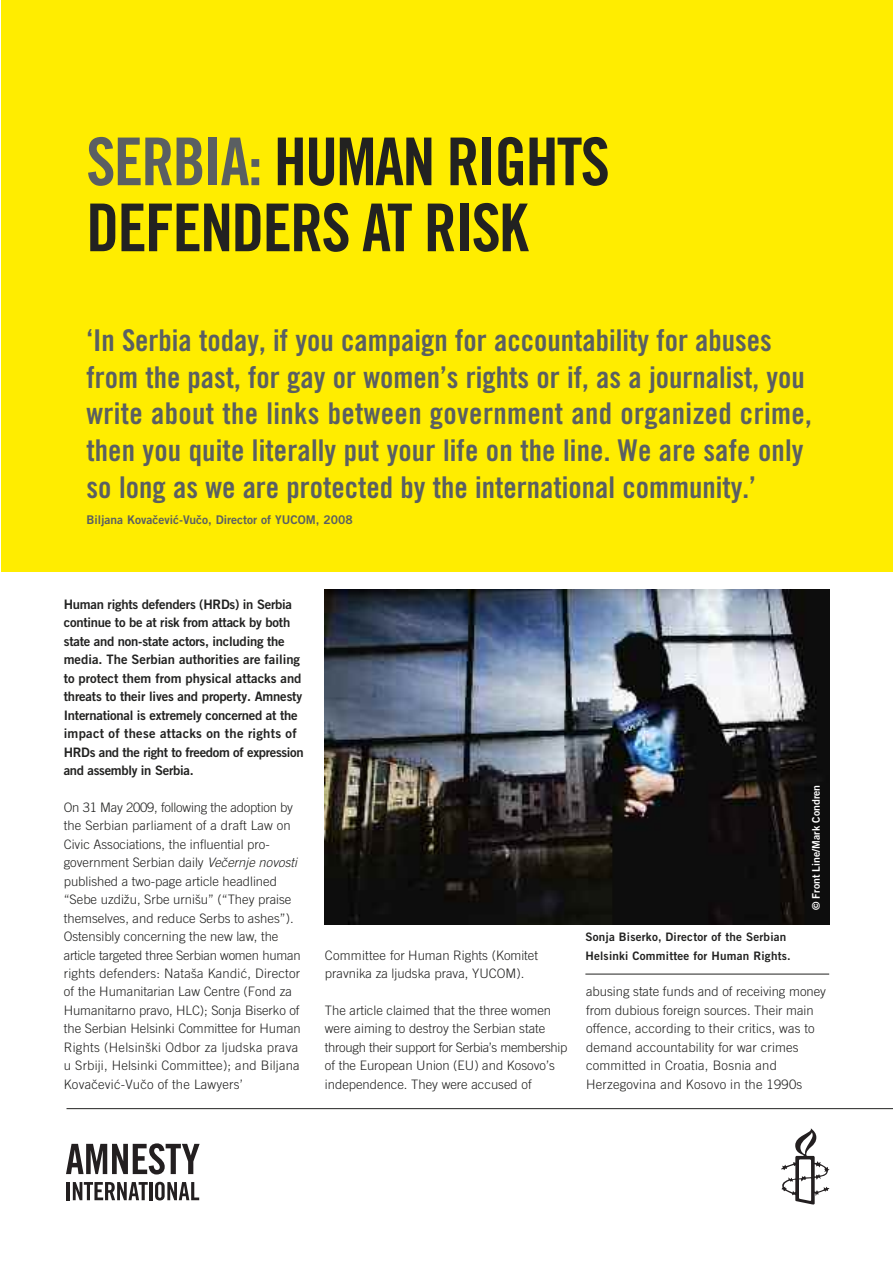
<style>
.page{position:relative;width:893px;height:1263px;background:#fff}
.page>*{position:absolute;margin:0;border:0;box-sizing:border-box;transform-origin:0 0}
.t1{font:66px/66px "Amnesty Trade Gothic Bd Cn 20 OTF";letter-spacing:-.025em;color:#222221}
.t2{font:30px/36.9px "Amnesty Trade Gothic Bd Cn 20";color:#5a5f62}
.t3{font:300 13.05px/18.5px "Amnesty Trade Gothic";color:#222221}
.t4{font:13.05px/18.5px "Amnesty Trade Gothic Bd 2 OTF";letter-spacing:-.02em;color:#222221}
.t5{font:12px "Amnesty Trade Gothic Bd 2";color:#5a5f62}
.t6{font:11.7px/18.5px "Amnesty Trade Gothic Bd 2";letter-spacing:.02em;color:#222221}
.t7{font:10.5px "Amnesty Trade Gothic Bd 2 OTF";color:#fff}
.s1{color:#5a5f62}
.s2{font-style:italic}
</style>
<div class="page">
<div style="left:1px;top:0;width:892px;height:572px;background:#ffed00"></div>
<img style="left:325px;top:590px;width:504px;height:334px">
<hr style="left:585px;top:974px;width:244px;height:1px;background:#222221">
<hr style="left:67px;top:1108px;width:826px;height:1px;background:#222221">
<svg style="left:781px;top:1128px;width:48px;height:76px"></svg>
<hr style="left:67px;top:1182px;width:3px;height:18px;background:#231f20">
<svg style="left:73px;top:1182px;width:75px;height:18px"></svg>
<hr style="left:149px;top:1182px;width:3px;height:18px;background:#231f20">
<svg style="left:155px;top:1182px;width:44px;height:18px"></svg>
<svg style="left:66px;top:1143px;width:134px;height:31px"></svg>
<h1 class="t1" style="left:86px;top:128px;width:525px"><span class="s1">SERBIA:</span> HUMAN RIGHTS<br>DEFENDERS AT RISK</h1>
<p class="t2" style="left:86px;top:321px;width:727px">‘In Serbia today, if you campaign for accountability for abuses from the past, for gay or women’s rights or if, as a journalist, you write about the links between government and organized crime, then you quite literally put your life on the line. We are safe only so long as we are protected by the international community.’</p>
<p class="t5" style="left:86px;top:513px;width:268px">Biljana Kovačević-Vučo, Director of YUCOM, 2008</p>
<p class="t4" style="left:64px;top:595px;width:241px">Human rights defenders (HRDs) in Serbia continue to be at risk from attack by both state and non-state actors, including the media. The Serbian authorities are failing to protect them from physical attacks and threats to their lives and property. Amnesty International is extremely concerned at the impact of these attacks on the rights of HRDs and the right to freedom of expression and assembly in Serbia.</p>
<p class="t3" style="left:64px;top:798px;width:239px">On 31 May 2009, following the adoption by the Serbian parliament of a draft Law on Civic Associations, the influential pro&shy;government Serbian daily <span class="s2">Večernje novosti </span>published a two-page article headlined “Sebe uzdižu, Srbe urnišu” (“They praise themselves, and reduce Serbs to ashes”).<br>Ostensibly concerning the new law, the article targeted three Serbian women human rights defenders: Nataša Kandić, Director of the Humanitarian Law Centre (Fond za Humanitarno pravo, HLC); Sonja Biserko of the Serbian Helsinki Committee for Human Rights (Helsinški Odbor za ljudska prava u Srbiji, Helsinki Committee); and Biljana Kovačević-Vučo of the Lawyers’</p>
<p class="t3" style="left:325px;top:945px;width:215px">Committee for Human Rights (Komitet pravnika za ljudska prava, YUCOM).</p>
<p class="t3" style="left:325px;top:1001px;width:244px">The article claimed that the three women were aiming to destroy the Serbian state through their support for Serbia’s membership of the European Union (EU) and Kosovo’s independence. They were accused of</p>
<p class="t6" style="left:585px;top:927px;width:207px">Sonja Biserko, Director of the Serbian<br>Helsinki Committee for Human Rights.</p>
<p class="t7" style="left:809px;top:910px;width:127px;rotate:-90deg">© Front Line/Mark Condren</p>
<p class="t3" style="left:586px;top:982px;width:242px">abusing state funds and of receiving money from dubious foreign sources. Their main offence, according to their critics, was to demand accountability for war crimes committed in Croatia, Bosnia and Herzegovina and Kosovo in the 1990s</p>
</div>
